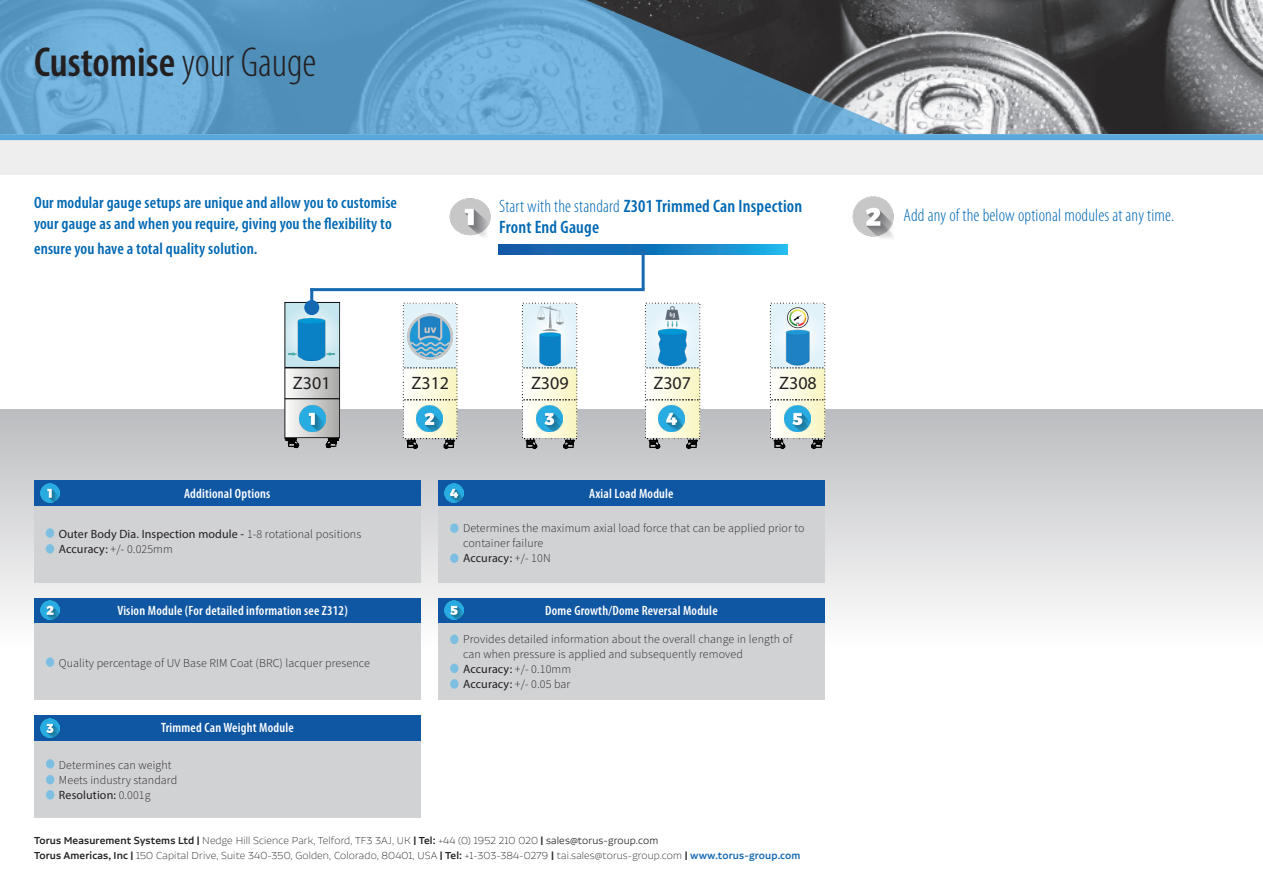
<style>
.page{position:relative;width:1263px;height:893px;background:#fff}
.page>*{position:absolute;margin:0;border:0;box-sizing:border-box;transform-origin:0 0}
.t1{font:600 condensed 42px "Myriad Pro";color:#231f20}
.t2{font:600 condensed 18px/21px "Myriad Pro";letter-spacing:.01em;color:#0168b3}
.t3{font:300 condensed 18px "Myriad Pro";letter-spacing:.01em;color:#0168b3}
.t4{font:18px "Myriad Pro";color:#231f20}
.t5{font:600 condensed 16.5px "Myriad Pro";letter-spacing:.01em;color:#0168b3}
.t6{font:600 condensed 13.5px "Myriad Pro";letter-spacing:.015em;color:#fff}
.t7{font:300 12px/15px "Source Sans Pro";letter-spacing:.01em;color:#231f20}
.t8{font:200 12px "Alvar Pro";letter-spacing:.01em;color:#231f20}
.t9{font:12px "Myriad Pro";letter-spacing:.01em;color:#231f20}
.s1{font-weight:300}
.s2{font-family:"Source Sans Pro";font-weight:300}
.s3{font-family:"Myriad Pro";font-weight:400}
.s4{font-weight:500}
.s5{font-weight:500;color:#1268b2}
</style>
<div class="page">
<div style="left:0;top:137px;width:1263px;height:38px;background:#eeeeef"></div>
<img style="left:449px;top:198px;width:42px;height:39px">
<img style="left:852px;top:196px;width:42px;height:42px">
<div style="left:0;top:409px;width:1263px;height:237px;background:linear-gradient(to bottom,#bbbcbf,#fdfdfd)"></div>
<img style="left:276px;top:293px;width:65px;height:163px">
<img style="left:394px;top:302px;width:73px;height:154px">
<img style="left:514px;top:302px;width:73px;height:154px">
<img style="left:636px;top:302px;width:73px;height:154px">
<img style="left:762px;top:302px;width:73px;height:154px">
<img style="left:299px;top:406px;width:26px;height:26px">
<img style="left:417px;top:406px;width:25px;height:26px">
<img style="left:536px;top:405px;width:26px;height:27px">
<img style="left:659px;top:405px;width:25px;height:27px">
<img style="left:785px;top:405px;width:25px;height:27px">
<div style="left:34px;top:481px;width:386px;height:33px;background:#1057a3"></div>
<div style="left:34px;top:506px;width:386px;height:77px;background:#d1d2d4"></div>
<div style="left:46px;top:528px;width:8px;height:10px;background:#7cbfe2;border-radius:50%"></div>
<div style="left:46px;top:544px;width:8px;height:10px;background:#7cbfe2;border-radius:50%"></div>
<div style="left:34px;top:598px;width:386px;height:33px;background:#1057a3"></div>
<div style="left:34px;top:623px;width:386px;height:77px;background:#d1d2d4"></div>
<div style="left:46px;top:657px;width:8px;height:10px;background:#7cbfe2;border-radius:50%"></div>
<div style="left:34px;top:716px;width:386px;height:33px;background:#1057a3"></div>
<div style="left:34px;top:741px;width:386px;height:77px;background:#d1d2d4"></div>
<div style="left:46px;top:759px;width:8px;height:10px;background:#7cbfe2;border-radius:50%"></div>
<div style="left:46px;top:775px;width:8px;height:9px;background:#7cbfe2;border-radius:50%"></div>
<img style="left:41px;top:483px;width:19px;height:20px">
<img style="left:41px;top:600px;width:19px;height:20px">
<img style="left:41px;top:718px;width:19px;height:20px">
<div style="left:438px;top:481px;width:386px;height:33px;background:#1057a3"></div>
<div style="left:438px;top:506px;width:386px;height:77px;background:#d1d2d4"></div>
<div style="left:438px;top:598px;width:386px;height:33px;background:#1057a3"></div>
<div style="left:438px;top:623px;width:386px;height:77px;background:#d1d2d4"></div>
<div style="left:450px;top:523px;width:8px;height:10px;background:#7cbfe2;border-radius:50%"></div>
<div style="left:450px;top:553px;width:8px;height:10px;background:#7cbfe2;border-radius:50%"></div>
<img style="left:445px;top:483px;width:19px;height:20px">
<img style="left:445px;top:600px;width:19px;height:20px">
<svg style="left:499px;top:245px;width:289px;height:9px;background:#167bbf"></svg>
<hr style="left:642px;top:249px;width:3px;height:40px;background:#1668b1">
<hr style="left:310px;top:288px;width:335px;height:3px;background:#1668b1">
<div style="left:304px;top:300px;width:15px;height:15px;background:#1268b2;border-radius:50%"></div>
<hr style="left:310px;top:288px;width:3px;height:25px;background:#1668b1">
<img style="left:288px;top:319px;width:47px;height:42px">
<img style="left:406px;top:311px;width:49px;height:50px">
<img style="left:537px;top:307px;width:26px;height:58px">
<img style="left:659px;top:305px;width:28px;height:60px">
<img style="left:784px;top:306px;width:27px;height:61px">
<div style="left:46px;top:790px;width:8px;height:9px;background:#7cbfe2;border-radius:50%"></div>
<img style="left:905px;top:0;width:358px;height:134px">
<svg style="left:0;top:0;width:905px;height:134px;background:#5e92b5"></svg>
<div style="left:0;top:134px;width:1263px;height:6px;background:#58a8dc"></div>
<div style="left:450px;top:635px;width:8px;height:9px;background:#7cbfe2;border-radius:50%"></div>
<div style="left:450px;top:664px;width:8px;height:9px;background:#7cbfe2;border-radius:50%"></div>
<div style="left:450px;top:679px;width:8px;height:10px;background:#7cbfe2;border-radius:50%"></div>
<p class="t1" style="left:34px;top:39px;width:284px">Customise <span class="s1">your Gauge</span></p>
<p class="t5" style="left:34px;top:193px;width:365px">Our modular gauge setups are unique and allow you to customise</p>
<p class="t5" style="left:34px;top:214px;width:359px">your gauge as and when you require, giving you the flexibility to</p>
<p class="t5" style="left:34px;top:240px;width:225px">ensure you have a total quality solution.</p>
<p class="t2" style="left:499px;top:195px;width:305px"><span class="s1">Start with the standard</span> Z301 Trimmed Can Inspection<br>Front End Gauge</p>
<p class="t3" style="left:903px;top:205px;width:272px">Add any of the below optional modules at any time.</p>
<p class="t4" style="left:293px;top:372px;width:39px">Z301</p>
<p class="t4" style="left:411px;top:372px;width:39px">Z312</p>
<p class="t4" style="left:531px;top:372px;width:39px">Z309</p>
<p class="t4" style="left:653px;top:372px;width:39px">Z307</p>
<p class="t4" style="left:779px;top:372px;width:39px">Z308</p>
<p class="t6" style="left:184px;top:486px;width:88px">Additional Options</p>
<p class="t9" style="left:59px;top:526px;width:304px">Outer Body Dia. Inspection module - <span class="s2">1-8 rotational positions</span></p>
<p class="t7" style="left:59px;top:541px;width:116px"><span class="s3">Accuracy:</span> +/- 0.025mm</p>
<p class="t6" style="left:117px;top:603px;width:232px">Vision Module (For detailed information see Z312)</p>
<p class="t7" style="left:59px;top:656px;width:313px">Quality percentage of UV Base RIM Coat (BRC) lacquer presence</p>
<p class="t6" style="left:161px;top:720px;width:134px">Trimmed Can Weight Module</p>
<p class="t7" style="left:59px;top:757px;width:114px">Determines can weight</p>
<p class="t7" style="left:59px;top:772px;width:120px">Meets industry standard</p>
<p class="t9" style="left:59px;top:787px;width:93px">Resolution: <span class="s2">0.001g</span></p>
<p class="t6" style="left:589px;top:486px;width:86px">Axial Load Module</p>
<p class="t7" style="left:463px;top:521px;width:343px">Determines the maximum axial load force that can be applied prior to container failure</p>
<p class="t9" style="left:463px;top:550px;width:89px">Accuracy: <span class="s2">+/- 10N</span></p>
<p class="t6" style="left:545px;top:603px;width:174px">Dome Growth/Dome Reversal Module</p>
<p class="t7" style="left:463px;top:632px;width:331px">Provides detailed information about the overall change in length of can when pressure is applied and subsequently removed</p>
<p class="t9" style="left:463px;top:662px;width:110px">Accuracy: <span class="s2">+/- 0.10mm</span></p>
<p class="t7" style="left:463px;top:677px;width:109px"><span class="s3">Accuracy:</span> +/- 0.05 bar</p>
<p class="t8" style="left:34px;top:835px;width:626px"><span class="s4">Torus Measurement Systems Ltd |</span> Nedge Hill Science Park, Telford, TF3 3AJ, UK <span class="s4">| Tel:</span> +44 (0) 1952 210 020 <span class="s4">|</span> <span class="s1">sales@torus-group.com</span></p>
<p class="t8" style="left:34px;top:850px;width:768px"><span class="s4">Torus Americas, Inc |</span> 150 Capital Drive, Suite 340-350, Golden, Colorado, 80401, USA <span class="s4">| Tel:</span> +1-303-384-0279 <span class="s4">|</span> tai.sales@torus-group.com <span class="s4">|</span> <span class="s5">www.torus-group.com</span></p>
</div>
